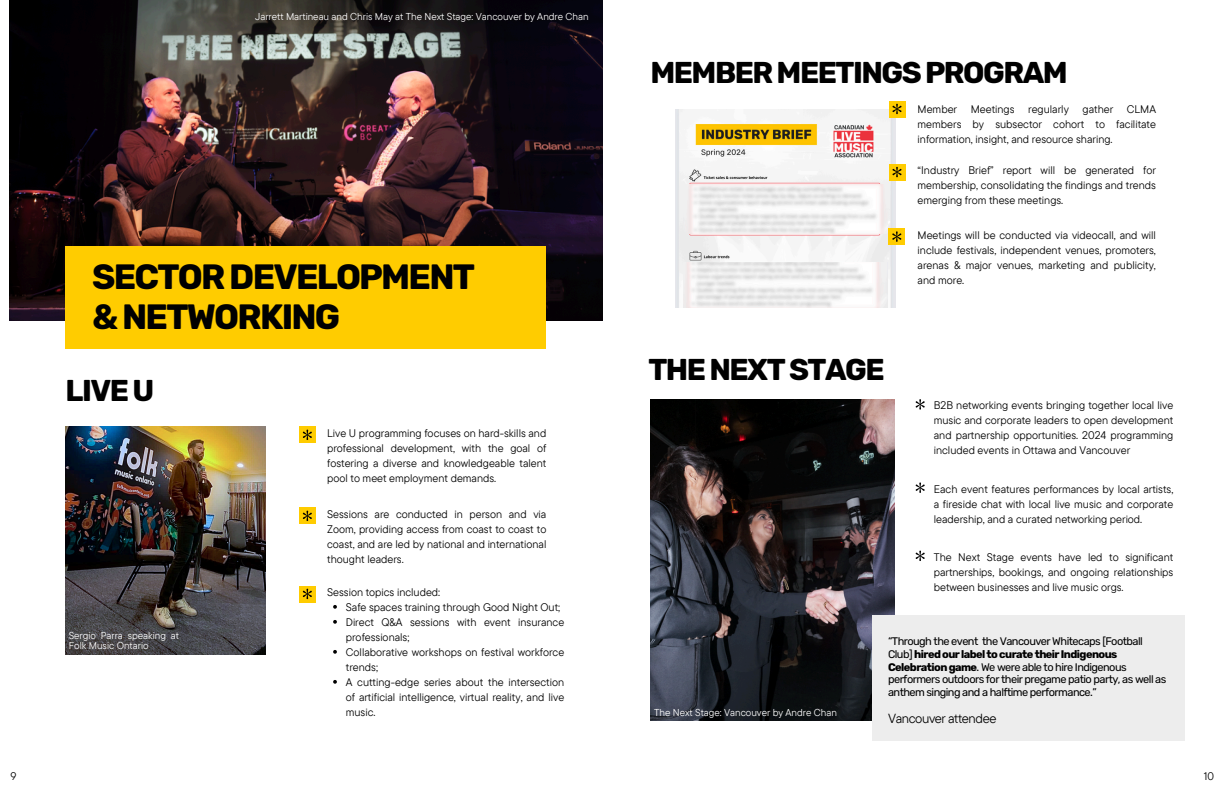
<style>
.page{position:relative;width:1224px;height:792px;background:#fff}
.page>*{position:absolute;margin:0;border:0;box-sizing:border-box;transform-origin:0 0}
.t1{font:700 35px "Rubik";letter-spacing:-.05em;color:#000}
.t2{font:700 30px "Rubik";letter-spacing:-.05em;color:#000}
.t3{font:13.2px "TT Commons Pro";letter-spacing:-.03em;color:#000}
.t4{font:11px/15px "TT Commons Pro";color:#000;text-align:justify}
.t5{font:11px/12.8px "Rubik";letter-spacing:-.05em;color:#000}
.t6{font:10px/9.8px "TT Commons Pro";color:#fff}
.s1{font-weight:700}
</style>
<div class="page">
<img style="left:675px;top:109px;width:221px;height:199px">
<img style="left:683px;top:262px;width:204px;height:46px">
<div style="left:889px;top:101px;width:16px;height:16px;background:#fc0"></div>
<div style="left:889px;top:164px;width:16px;height:16px;background:#fc0"></div>
<svg style="left:893px;top:104px;width:8px;height:10px"></svg>
<svg style="left:893px;top:167px;width:8px;height:10px"></svg>
<div style="left:889px;top:229px;width:16px;height:16px;background:#fc0"></div>
<svg style="left:892px;top:231px;width:9px;height:11px"></svg>
<img style="left:683px;top:185px;width:204px;height:49px">
<img style="left:10px;top:0;width:592px;height:321px">
<img style="left:66px;top:427px;width:200px;height:228px">
<div style="left:299px;top:427px;width:17px;height:16px;background:#fc0"></div>
<svg style="left:303px;top:430px;width:9px;height:10px"></svg>
<div style="left:299px;top:508px;width:17px;height:16px;background:#fc0"></div>
<svg style="left:303px;top:511px;width:9px;height:10px"></svg>
<div style="left:66px;top:247px;width:480px;height:102px;background:#fc0"></div>
<div style="left:299px;top:586px;width:17px;height:16px;background:#fc0"></div>
<svg style="left:303px;top:589px;width:9px;height:10px"></svg>
<svg style="left:333px;top:605px;width:4px;height:4px"></svg>
<svg style="left:333px;top:620px;width:4px;height:4px"></svg>
<svg style="left:333px;top:650px;width:4px;height:4px"></svg>
<svg style="left:333px;top:680px;width:4px;height:4px"></svg>
<img style="left:650px;top:399px;width:245px;height:322px">
<div style="left:872px;top:615px;width:312px;height:126px;background:#ededed"></div>
<svg style="left:916px;top:482px;width:9px;height:11px"></svg>
<svg style="left:916px;top:551px;width:9px;height:10px"></svg>
<svg style="left:916px;top:399px;width:9px;height:11px"></svg>
<p class="t6" style="left:255px;top:12px;width:335px">Jarrett Martineau and Chris May at The Next Stage: Vancouver by Andre Chan</p>
<h2 class="t2" style="left:650px;top:55px;width:419px">MEMBER MEETINGS PROGRAM</h2>
<p class="t4" style="left:918px;top:101px;width:240px">Member Meetings regularly gather CLMA members by subsector cohort to facilitate information, insight, and resource sharing.</p>
<p class="t4" style="left:918px;top:162px;width:240px">“Industry Brief” report will be generated for membership, consolidating the findings and trends emerging from these meetings.</p>
<p class="t4" style="left:918px;top:227px;width:240px">Meetings will be conducted via videocall, and will include festivals, independent venues, promoters, arenas &amp; major venues, marketing and publicity,</p>
<p class="t1" style="left:92px;top:257px;width:384px">SECTOR DEVELOPMENT</p>
<p class="t4" style="left:918px;top:272px;width:48px">and more.</p>
<p class="t1" style="left:92px;top:296px;width:250px">&amp; NETWORKING</p>
<p class="t2" style="left:66px;top:373px;width:90px">LIVE U</p>
<p class="t6" style="left:69px;top:631px;width:112px">Sergio Parra speaking at<br>Folk Music Ontario</p>
<p class="t4" style="left:327px;top:425px;width:221px">Live U programming focuses on hard-skills and professional development, with the goal of fostering a diverse and knowledgeable talent pool to meet employment demands.</p>
<p class="t4" style="left:327px;top:506px;width:221px">Sessions are conducted in person and via Zoom, providing access from coast to coast to coast, and are led by national and international thought leaders.</p>
<p class="t4" style="left:327px;top:584px;width:115px">Session topics included:</p>
<p class="t4" style="left:346px;top:599px;width:216px">Safe spaces training through Good Night Out;</p>
<p class="t4" style="left:346px;top:614px;width:220px">Direct Q&amp;A sessions with event insurance professionals;</p>
<h2 class="t4" style="left:346px;top:644px;width:220px">Collaborative workshops on festival workforce trends;</h2>
<p class="t4" style="left:346px;top:674px;width:220px">A cutting-edge series about the intersection of artificial intelligence, virtual reality, and live music.</p>
<p class="t2" style="left:648px;top:352px;width:238px">THE NEXT STAGE</p>
<p class="t4" style="left:934px;top:398px;width:241px">B2B networking events bringing together local live music and corporate leaders to open development and partnership opportunities. 2024 programming included events in Ottawa and Vancouver</p>
<p class="t4" style="left:934px;top:481px;width:241px">Each event features performances by local artists, a fireside chat with local live music and corporate leadership, and a curated networking period.</p>
<p class="t4" style="left:934px;top:549px;width:241px">The Next Stage events have led to significant partnerships, bookings, and ongoing relationships between businesses and live music orgs.</p>
<p class="t6" style="left:654px;top:707px;width:184px">The Next Stage: Vancouver by Andre Chan</p>
<p class="t5" style="left:888px;top:635px;width:280px">“Through the event the Vancouver Whitecaps [Football Club] <span class="s1">hired our label to curate their Indigenous Celebration game</span>. We were able to hire Indigenous performers outdoors for their pregame patio party, as well as anthem singing and a halftime performance.”</p>
<p class="t3" style="left:888px;top:709px;width:110px">Vancouver attendee</p>
<h2 class="t4" style="left:11px;top:768px;width:8px">9</h2>
<p class="t4" style="left:1204px;top:768px;width:12px">10</p>
</div>
